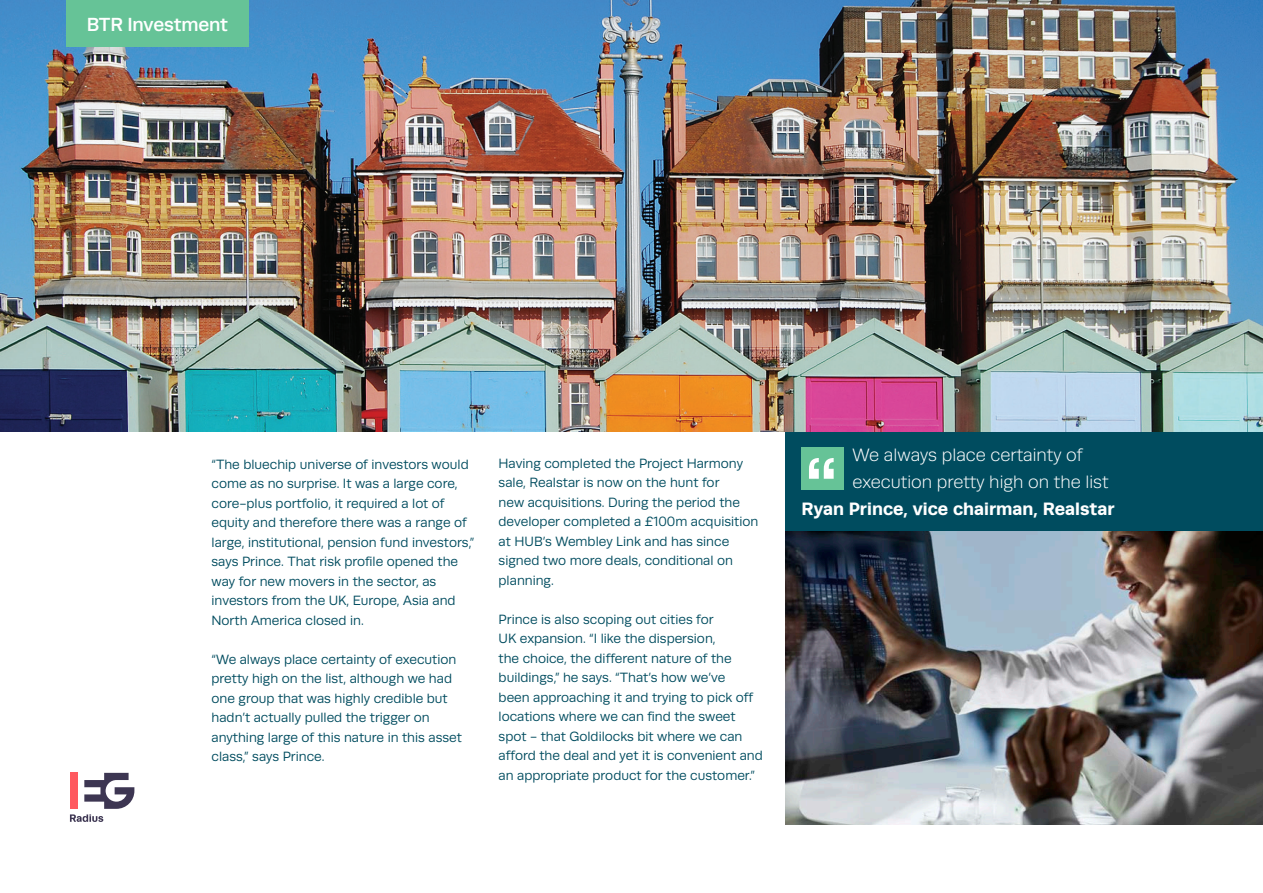
<style>
.page{position:relative;width:1263px;height:893px;background:#fff}
.page>*{position:absolute;margin:0;border:0;box-sizing:border-box;transform-origin:0 0}
.t1{font:700 55.8px "Rockwell";color:#fff}
.EGNEW_page_tab{font:500 19.05px "Runda";letter-spacing:-.01em;color:#fff}
.EG_NEW_quote_WHITE{font:300 18px "Runda";color:#fff}
.EG_NEW_quote_WHITE-2{font:700 18px "Runda";color:#fff}
.EGNEW_body_WHITE{font:13.5px/19.5px "Runda";color:#004c5f}
</style>
<div class="page">
<div style="left:786px;top:428px;width:477px;height:119px;background:#004c5f"></div>
<img style="left:786px;top:531px;width:477px;height:294px">
<img style="left:0;top:0;width:1263px;height:432px">
<div style="left:66px;top:0;width:183px;height:47px;background:#66c397"></div>
<svg style="left:70px;top:773px;width:64px;height:49px"></svg>
<div style="left:802px;top:448px;width:42px;height:42px;background:#66c397"></div>
<p class="EGNEW_page_tab" style="left:87px;top:13px;width:143px">BTR Investment</p>
<p class="EGNEW_body_WHITE" style="left:212px;top:454px;width:264px">“The bluechip universe of investors would come as no surprise. It was a large core, core-plus portfolio, it required a lot of equity and therefore there was a range of large, institutional, pension fund investors,” says Prince. That risk profile opened the way for new movers in the sector, as investors from the UK, Europe, Asia and North America closed in.</p>
<p class="EGNEW_body_WHITE" style="left:212px;top:649px;width:252px">“We always place certainty of execution pretty high on the list, although we had one group that was highly credible but hadn’t actually pulled the trigger on anything large of this nature in this asset class,” says Prince.</p>
<p class="EGNEW_body_WHITE" style="left:499px;top:453px;width:261px">Having completed the Project Harmony sale, Realstar is now on the hunt for<br>new acquisitions. During the period the developer completed a £100m acquisition at HUB’s Wembley Link and has since signed two more deals, conditional on planning.</p>
<p class="EGNEW_body_WHITE" style="left:499px;top:609px;width:266px">Prince is also scoping out cities for<br>UK expansion. “I like the dispersion,<br>the choice, the different nature of the buildings,” he says. “That’s how we’ve<br>been approaching it and trying to pick off locations where we can find the sweet spot - that Goldilocks bit where we can afford the deal and yet it is convenient and an appropriate product for the customer.”</p>
<p class="EG_NEW_quote_WHITE" style="left:852px;top:445px;width:232px">We always place certainty of</p>
<p class="EG_NEW_quote_WHITE" style="left:852px;top:472px;width:257px">execution pretty high on the list</p>
<p class="EG_NEW_quote_WHITE-2" style="left:801px;top:498px;width:314px">Ryan Prince, vice chairman, Realstar</p>
<p class="t1" style="left:805px;top:443px;width:34px">“</p>
</div>
